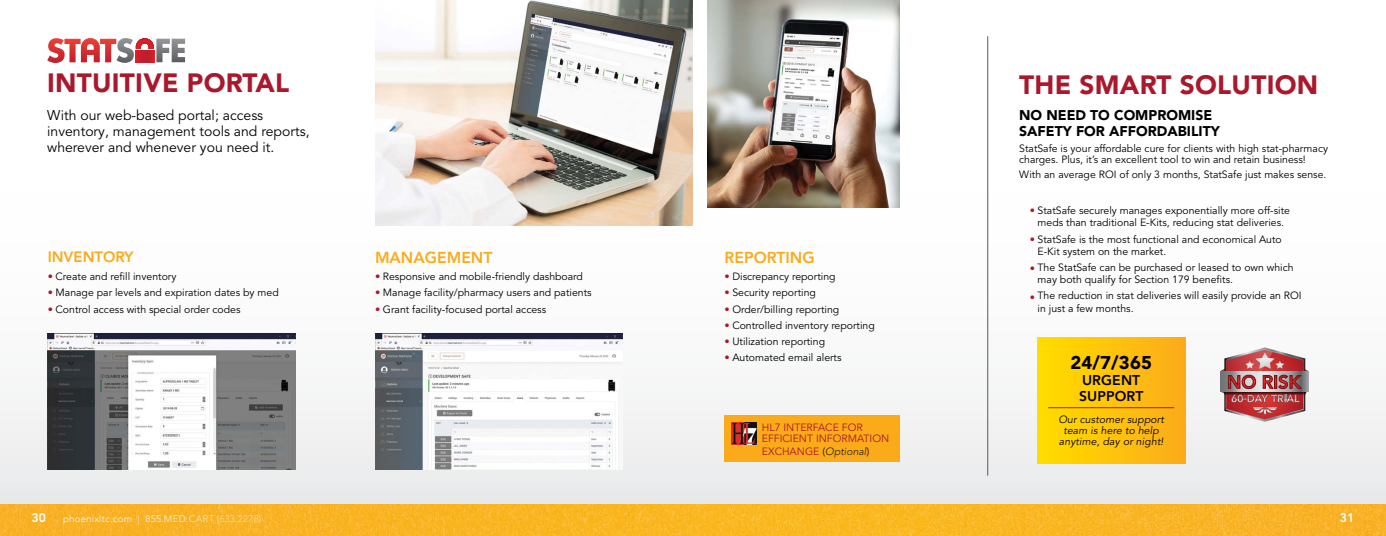
<style>
.page{position:relative;width:1386px;height:536px;background:#fff}
.page>*{position:absolute;margin:0;border:0;box-sizing:border-box;transform-origin:0 0}
.t1{font:900 26.25px "Avenir LT Pro";letter-spacing:.01em;color:#aa182c}
.t2{font:900 18.38px "Avenir LT Pro";color:#000}
.t3{font:800 15.75px "Avenir LT Pro";color:#fbaa19}
.t4{font:800 14.88px "Avenir LT Pro";color:#fbaa19}
.t5{font:14px/15.8px "Avenir LT Pro";color:#000}
.t6{font:900 14px/15.8px "Avenir LT Pro";color:#000}
.t7{font:800 14px/15.8px "Avenir LT Pro";letter-spacing:.01em;color:#000}
.t8{font:800 12.25px "Avenir LT Pro";color:#fff}
.t9{font:10.5px/12.2px "Avenir LT Pro";color:#000}
.t10{font:10.5px/11.8px "Avenir LT Pro";color:#aa182c}
.t11{font:italic 10.5px/11.4px "Avenir LT Pro";letter-spacing:.01em;color:#000;text-align:center}
.t12{font:300 9.62px "Avenir LT Pro";letter-spacing:.025em;color:#fff}
.s1{color:#aa182c}
.s2{color:#1e1c1c}
.s3{font-weight:300;font-style:italic;color:#1e1c1c}
</style>
<div class="page">
<div style="left:0;top:0;width:1386px;height:536px;background:linear-gradient(to bottom,#fff,#eeeff0)"></div>
<img style="left:375px;top:0;width:318px;height:225px">
<img style="left:707px;top:0;width:193px;height:207px">
<img style="left:375px;top:333px;width:248px;height:136px">
<img style="left:48px;top:333px;width:248px;height:136px">
<img style="left:1220px;top:347px;width:89px;height:74px">
<div style="left:724px;top:415px;width:176px;height:47px;background:#fbaa19"></div>
<img style="left:732px;top:423px;width:25px;height:21px">
<div style="left:1038px;top:337px;width:148px;height:126px;background:linear-gradient(to right,#fd0,#fcab1a)"></div>
<hr style="left:1048px;top:407px;width:126px;height:1px;background:#aa182c">
<svg style="left:47px;top:38px;width:138px;height:25px"></svg>
<svg style="left:135px;top:50px;width:19px;height:12px"></svg>
<hr style="left:988px;top:36px;width:1px;height:439px;background:#58595b">
<img style="left:0;top:504px;width:1386px;height:32px">
<div style="left:32px;top:512px;width:13px;height:8px;background:#f7b025"></div>
<div style="left:32px;top:513px;width:14px;height:8px;background:#000;opacity:.1"></div>
<div style="left:1341px;top:512px;width:11px;height:9px;background:#fff;opacity:.75"></div>
<div style="left:1341px;top:513px;width:11px;height:8px;background:#000;opacity:.1"></div>
<div style="left:64px;top:514px;width:197px;height:10px;background:#fff;opacity:.75"></div>
<div style="left:64px;top:514px;width:197px;height:9px;background:#000;opacity:.15"></div>
<h1 class="t1" style="left:47px;top:67px;width:244px">INTUITIVE PORTAL</h1>
<h1 class="t1" style="left:1019px;top:69px;width:300px">THE SMART SOLUTION</h1>
<h3 class="t5" style="left:47px;top:108px;width:264px">With our web-based portal; access inventory, management tools and reports, wherever and whenever you need it.</h3>
<h3 class="t4" style="left:48px;top:248px;width:87px">INVENTORY</h3>
<h3 class="t3" style="left:375px;top:248px;width:119px">MANAGEMENT</h3>
<p class="t9" style="left:375px;top:270px;width:209px"><span class="s1">•</span> Responsive and mobile-friendly dashboard</p>
<p class="t9" style="left:375px;top:286px;width:218px"><span class="s1">•</span> Manage facility/pharmacy users and patients</p>
<p class="t9" style="left:375px;top:303px;width:173px"><span class="s1">•</span> Grant facility-focused portal access</p>
<p class="t9" style="left:48px;top:270px;width:130px"><span class="s1">•</span> Create and refill inventory</p>
<p class="t9" style="left:48px;top:287px;width:233px"><span class="s1">•</span> Manage par levels and expiration dates by med</p>
<p class="t9" style="left:48px;top:303px;width:194px"><span class="s1">•</span> Control access with special order codes</p>
<h3 class="t3" style="left:724px;top:248px;width:92px">REPORTING</h3>
<p class="t9" style="left:724px;top:270px;width:113px"><span class="s1">•</span> Discrepancy reporting</p>
<p class="t9" style="left:724px;top:286px;width:93px"><span class="s1">•</span> Security reporting</p>
<p class="t9" style="left:724px;top:303px;width:116px"><span class="s1">•</span> Order/billing reporting</p>
<p class="t9" style="left:724px;top:319px;width:152px"><span class="s1">•</span> Controlled inventory reporting</p>
<p class="t9" style="left:724px;top:335px;width:102px"><span class="s1">•</span> Utilization reporting</p>
<p class="t9" style="left:724px;top:351px;width:119px"><span class="s1">•</span> Automated email alerts</p>
<p class="t10" style="left:762px;top:421px;width:129px">HL7 INTERFACE FOR<br>EFFICIENT INFORMATION<br>EXCHANGE <span class="s2">(</span><span class="s3">Optional</span><span class="s2">)</span></p>
<h3 class="t6" style="left:1019px;top:108px;width:202px">NO NEED TO COMPROMISE<br>SAFETY FOR AFFORDABILITY</h3>
<p class="t9" style="left:1019px;top:142px;width:310px;line-height:11.4px">StatSafe is your affordable cure for clients with high stat-pharmacy charges. Plus, it’s an excellent tool to win and retain business!</p>
<p class="t9" style="left:1019px;top:169px;width:309px">With an average ROI of only 3 months, StatSafe just makes sense.</p>
<p class="t9" style="left:1030px;top:204px;width:262px;text-align:center"><span class="s1">•</span> StatSafe securely manages exponentially more off-site meds than traditional E-Kits, reducing stat deliveries.</p>
<p class="t9" style="left:1038px;top:233px;width:246px;text-indent:-8px"><span class="s1">•</span> StatSafe is the most functional and economical Auto<br>E-Kit system on the market.</p>
<p class="t9" style="left:1038px;top:261px;width:258px;text-indent:-8px"><span class="s1">•</span> The StatSafe can be purchased or leased to own which may both qualify for Section 179 benefits.</p>
<p class="t9" style="left:1038px;top:290px;width:266px">The reduction in stat deliveries will easily provide an ROI in just a few months.</p>
<p class="t10" style="left:1030px;top:291px;width:7px">•</p>
<h2 class="t2" style="left:1070px;top:351px;width:83px">24/7/365</h2>
<h3 class="t7" style="left:1079px;top:372px;width:66px">URGENT<br>SUPPORT</h3>
<p class="t11" style="left:1058px;top:413px;width:107px">Our customer support team is here to help anytime, day or night!</p>
<p class="t8" style="left:32px;top:510px;width:16px">30</p>
<p class="t12" style="left:63px;top:512px;width:200px">phoenixltc.com | 855.MED.CART (633.2278)</p>
<p class="t8" style="left:1340px;top:510px;width:16px">31</p>
</div>
